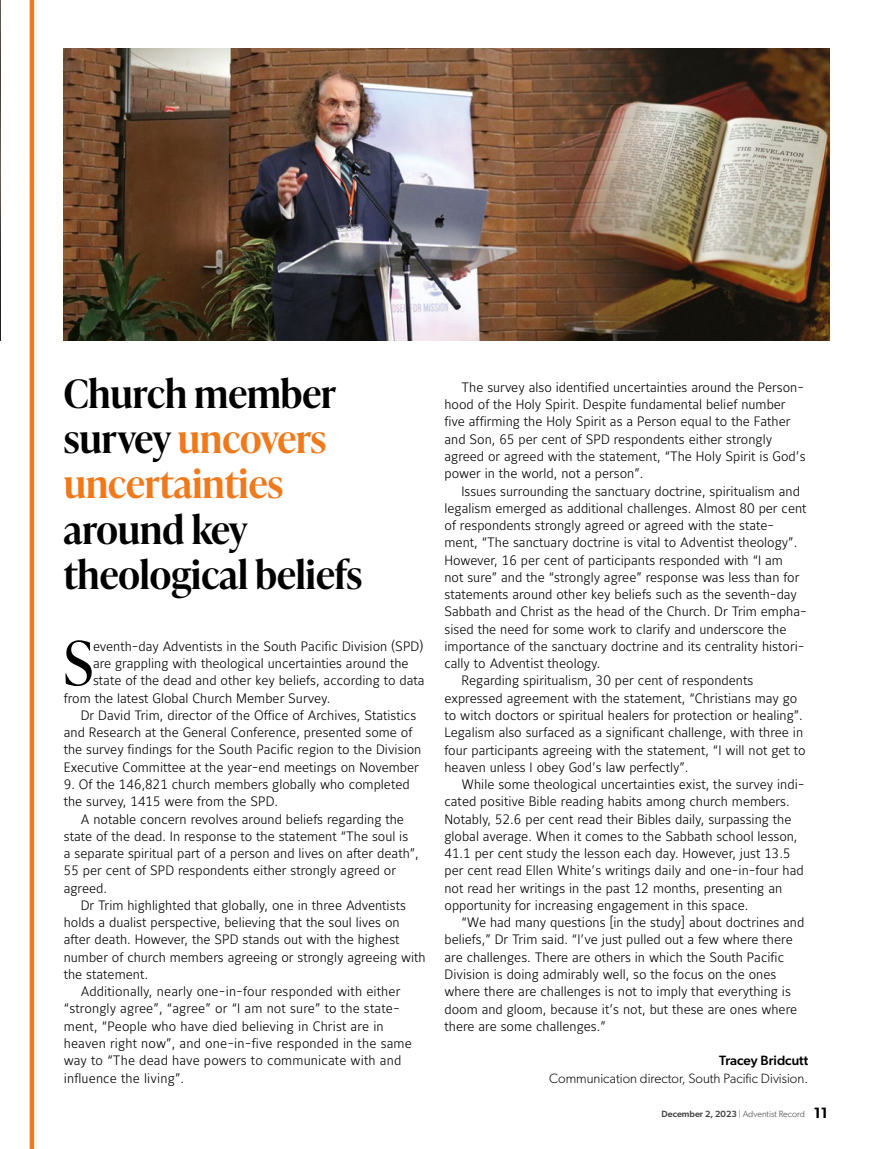
<style>
.page{position:relative;width:872px;height:1149px;background:#fff}
.page>*{position:absolute;margin:0;border:0;box-sizing:border-box;transform-origin:0 0}
.t1{font:60.9px "Ivy Presto Headline";color:#000}
.t2{font:600 39px/45px "Ivy Presto Headline";color:#ef791b}
.t3{font:600 39px/45px "Ivy Presto Headline";color:#000}
.t4{font:13.5px/17.2px "Maurea Light Tf";color:#000}
.t5{font:300 13.5px "Gibson";color:#000}
.t6{font:500 13.5px "Gibson";color:#000}
.t7{font:300 9px "Gibson";color:#3c3c3b}
.s1{color:#000}
.s2{font-weight:500}
.s3{font-weight:600;font-size:15px;color:#000}
</style>
<div class="page">
<img style="left:0;top:0;width:1px;height:340px">
<img style="left:685px;top:49px;width:144px;height:291px">
<img style="left:64px;top:49px;width:621px;height:291px">
<hr style="left:30px;top:0;width:4px;height:1148px;background:#ef791b">
<h2 class="t2" style="left:64px;top:370px;width:274px"><span class="s1">Church member survey</span> uncovers uncertainties</h2>
<h2 class="t3" style="left:64px;top:505px;width:300px">around key theological beliefs</h2>
<h1 class="t1" style="left:64px;top:619px;width:31px">S</h1>
<p class="t4" style="left:93px;top:638px;width:332px">eventh-day Adventists in the South Pacific Division (SPD)</p>
<p class="t4" style="left:93px;top:655px;width:317px">are grappling with theological uncertainties around the</p>
<p class="t4" style="left:93px;top:672px;width:333px">state of the dead and other key beliefs, according to data</p>
<p class="t4" style="left:64px;top:689px;width:268px">from the latest Global Church Member Survey.</p>
<p class="t4" style="left:81px;top:707px;width:337px">Dr David Trim, director of the Office of Archives, Statistics</p>
<p class="t4" style="left:64px;top:724px;width:350px">and Research at the General Conference, presented some of</p>
<p class="t4" style="left:64px;top:741px;width:359px">the survey findings for the South Pacific region to the Division</p>
<p class="t4" style="left:64px;top:758px;width:356px">Executive Committee at the year-end meetings on November</p>
<p class="t4" style="left:64px;top:776px;width:347px">9. Of the 146,821 church members globally who completed the survey, 1415 were from the SPD.</p>
<p class="t4" style="left:64px;top:810px;width:357px;text-indent:17px">A notable concern revolves around beliefs regarding the state of the dead. In response to the statement “The soul is<br>a separate spiritual part of a person and lives on after death”, 55 per cent of SPD respondents either strongly agreed or agreed.</p>
<p class="t4" style="left:81px;top:896px;width:326px">Dr Trim highlighted that globally, one in three Adventists</p>
<p class="t4" style="left:64px;top:914px;width:337px">holds a dualist perspective, believing that the soul lives on</p>
<p class="t4" style="left:64px;top:931px;width:337px">after death. However, the SPD stands out with the highest</p>
<p class="t4" style="left:64px;top:948px;width:363px">number of church members agreeing or strongly agreeing with</p>
<p class="t4" style="left:64px;top:965px;width:86px">the statement.</p>
<p class="t4" style="left:81px;top:983px;width:321px">Additionally, nearly one-in-four responded with either</p>
<p class="t4" style="left:64px;top:1000px;width:337px">“strongly agree”, “agree” or “I am not sure” to the state-</p>
<p class="t4" style="left:64px;top:1017px;width:321px">ment, “People who have died believing in Christ are in</p>
<p class="t4" style="left:64px;top:1035px;width:349px">heaven right now”, and one-in-five responded in the same</p>
<p class="t4" style="left:64px;top:1052px;width:339px">way to “The dead have powers to communicate with and</p>
<p class="t4" style="left:64px;top:1069px;width:122px">influence the living”.</p>
<p class="t4" style="left:444px;top:379px;width:362px;text-indent:17px">The survey also identified uncertainties around the Person&shy;hood of the Holy Spirit. Despite fundamental belief number five affirming the Holy Spirit as a Person equal to the Father and Son, 65 per cent of SPD respondents either strongly agreed or agreed with the statement, “The Holy Spirit is God’s power in the world, not a person”.</p>
<p class="t4" style="left:461px;top:483px;width:340px">Issues surrounding the sanctuary doctrine, spiritualism and</p>
<p class="t4" style="left:444px;top:500px;width:363px">legalism emerged as additional challenges. Almost 80 per cent</p>
<p class="t4" style="left:444px;top:517px;width:331px">of respondents strongly agreed or agreed with the state-</p>
<p class="t4" style="left:444px;top:534px;width:354px">ment, “The sanctuary doctrine is vital to Adventist theology”.</p>
<p class="t4" style="left:444px;top:552px;width:340px">However, 16 per cent of participants responded with “I am</p>
<p class="t4" style="left:444px;top:569px;width:356px">not sure” and the “strongly agree” response was less than for</p>
<p class="t4" style="left:444px;top:586px;width:354px">statements around other key beliefs such as the seventh-day</p>
<p class="t4" style="left:444px;top:603px;width:364px">Sabbath and Christ as the head of the Church. Dr Trim empha-</p>
<p class="t4" style="left:444px;top:621px;width:343px">sised the need for some work to clarify and underscore the</p>
<p class="t4" style="left:444px;top:638px;width:362px">importance of the sanctuary doctrine and its centrality histori-</p>
<p class="t4" style="left:444px;top:655px;width:157px">cally to Adventist theology.</p>
<p class="t4" style="left:461px;top:672px;width:293px">Regarding spiritualism, 30 per cent of respondents</p>
<p class="t4" style="left:444px;top:690px;width:354px">expressed agreement with the statement, “Christians may go</p>
<p class="t4" style="left:444px;top:707px;width:360px">to witch doctors or spiritual healers for protection or healing”.</p>
<p class="t4" style="left:444px;top:724px;width:360px">Legalism also surfaced as a significant challenge, with three in</p>
<p class="t4" style="left:444px;top:741px;width:363px">four participants agreeing with the statement, “I will not get to</p>
<p class="t4" style="left:444px;top:759px;width:245px">heaven unless I obey God’s law perfectly”.</p>
<p class="t4" style="left:461px;top:776px;width:344px">While some theological uncertainties exist, the survey indi-</p>
<p class="t4" style="left:444px;top:793px;width:347px">cated positive Bible reading habits among church members.</p>
<p class="t4" style="left:444px;top:810px;width:348px">Notably, 52.6 per cent read their Bibles daily, surpassing the</p>
<p class="t4" style="left:444px;top:828px;width:354px">global average. When it comes to the Sabbath school lesson,</p>
<p class="t4" style="left:444px;top:845px;width:348px">41.1 per cent study the lesson each day. However, just 13.5</p>
<p class="t4" style="left:444px;top:862px;width:361px">per cent read Ellen White’s writings daily and one-in-four had</p>
<p class="t4" style="left:444px;top:879px;width:339px">not read her writings in the past 12 months, presenting an</p>
<p class="t4" style="left:444px;top:897px;width:305px">opportunity for increasing engagement in this space.</p>
<p class="t4" style="left:461px;top:914px;width:344px">“We had many questions [in the study] about doctrines and</p>
<p class="t4" style="left:444px;top:931px;width:350px">beliefs,” Dr Trim said. “I’ve just pulled out a few where there</p>
<p class="t4" style="left:444px;top:948px;width:341px">are challenges. There are others in which the South Pacific</p>
<p class="t4" style="left:444px;top:966px;width:333px">Division is doing admirably well, so the focus on the ones</p>
<p class="t4" style="left:444px;top:983px;width:348px">where there are challenges is not to imply that everything is</p>
<p class="t4" style="left:444px;top:1000px;width:354px">doom and gloom, because it’s not, but these are ones where</p>
<p class="t4" style="left:444px;top:1017px;width:163px">there are some challenges.”</p>
<p class="t6" style="left:719px;top:1052px;width:91px">Tracey Bridcutt</p>
<p class="t5" style="left:549px;top:1069px;width:260px">Communication director, South Pacific Division.</p>
<p class="t7" style="left:661px;top:1107px;width:168px"><span class="s2">December 2, 2023</span> | Adventist Record <span class="s3">11</span></p>
</div>
